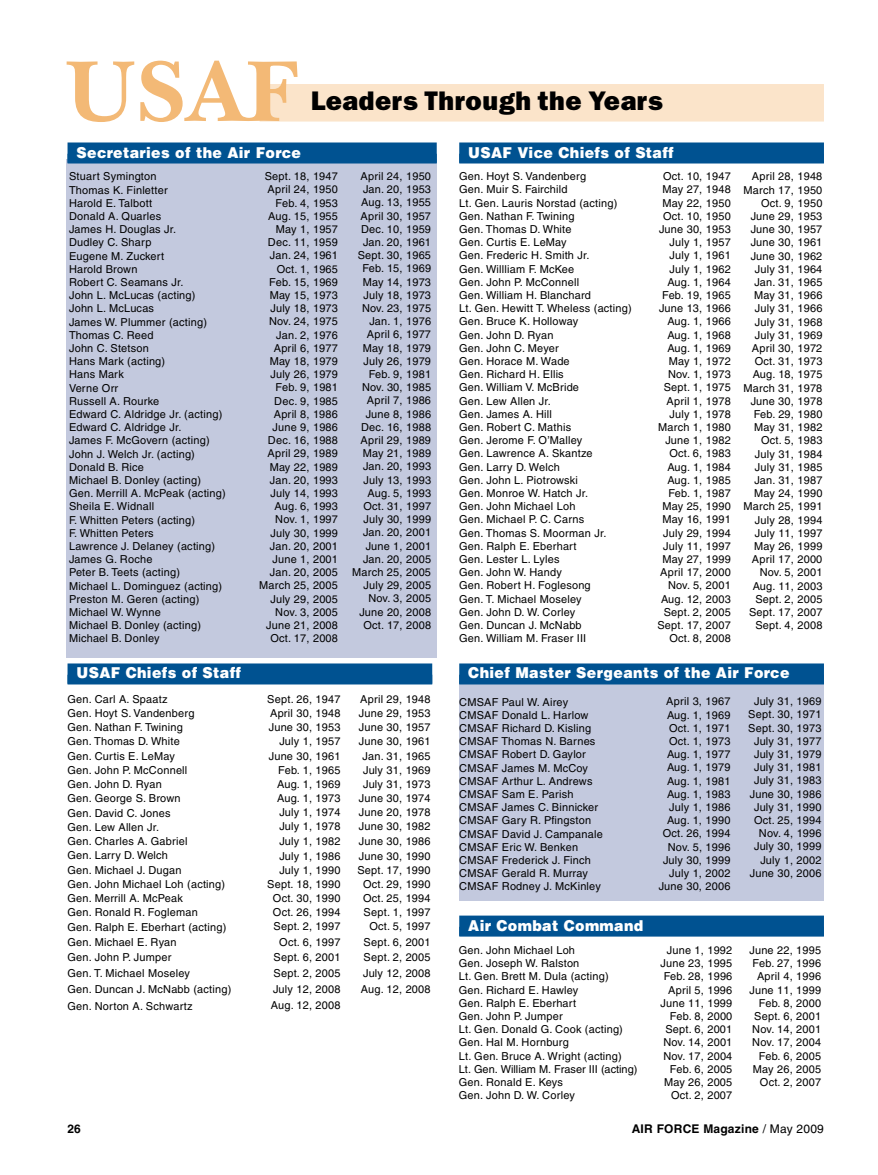
<style>
.page{position:relative;width:878px;height:1175px;background:#fff}
.page>*{position:absolute;margin:0;border:0;box-sizing:border-box;transform-origin:0 0}
.t1{font:700 90px "New Baskerville";color:#f3b976}
.t2{font:800 27px "Franklin Gothic";letter-spacing:.02em;color:#000}
.t3{font:900 15px "Helvetica";letter-spacing:.025em;color:#fff;scale:.95 1}
.t4{font:700 12px "Helvetica";letter-spacing:.02em;color:#000}
.t5{font:10.95px/13.2px "Helvetica";letter-spacing:.02em;color:#000;text-align:right}
.s1{font-weight:400}
</style>
<div class="page">
<div style="left:260px;top:84px;width:564px;height:38px;background:#fbe4ca;border:2px solid #fbe4ca"></div>
<div style="left:68px;top:663px;width:364px;height:21px;background:#005291"></div>
<div style="left:459px;top:681px;width:365px;height:219px;background:#c3c9de"></div>
<div style="left:459px;top:663px;width:365px;height:21px;background:#005291"></div>
<div style="left:459px;top:915px;width:365px;height:21px;background:#005291"></div>
<div style="left:459px;top:142px;width:365px;height:21px;background:#005291"></div>
<div style="left:66px;top:160px;width:370px;height:498px;background:#c3c9de"></div>
<div style="left:68px;top:142px;width:368px;height:21px;background:#005291"></div>
<p class="t1" style="left:65px;top:39px;width:233px">USAF</p>
<p class="t2" style="left:310px;top:85px;width:353px">Leaders Through the Years</p>
<p class="t3" style="left:76px;top:142px;width:238px">Secretaries of the Air Force</p>
<p class="t5" style="left:69px;top:170px;width:158px;text-align:left">Stuart Symington<br>Thomas K. Finletter<br>Harold E. Talbott<br>Donald A. Quarles<br>James H. Douglas Jr.<br>Dudley C. Sharp<br>Eugene M. Zuckert<br>Harold Brown<br>Robert C. Seamans Jr.<br>John L. McLucas (acting)<br>John L. McLucas<br>James W. Plummer (acting)<br>Thomas C. Reed<br>John C. Stetson<br>Hans Mark (acting)<br>Hans Mark<br>Verne Orr<br>Russell A. Rourke<br>Edward C. Aldridge Jr. (acting)<br>Edward C. Aldridge Jr.<br>James F. McGovern (acting)<br>John J. Welch Jr. (acting)<br>Donald B. Rice<br>Michael B. Donley (acting)<br>Gen. Merrill A. McPeak (acting)<br>Sheila E. Widnall<br>F. Whitten Peters (acting)<br>F. Whitten Peters<br>Lawrence J. Delaney (acting)<br>James G. Roche<br>Peter B. Teets (acting)<br>Michael L. Dominguez (acting)<br>Preston M. Geren (acting)<br>Michael W. Wynne<br>Michael B. Donley (acting)<br>Michael B. Donley</p>
<p class="t5" style="left:259px;top:170px;width:80px">Sept. 18, 1947<br>April 24, 1950<br>Feb. 4, 1953<br>Aug. 15, 1955<br>May 1, 1957<br>Dec. 11, 1959<br>Jan. 24, 1961<br>Oct. 1, 1965<br>Feb. 15, 1969<br>May 15, 1973<br>July 18, 1973<br>Nov. 24, 1975<br>Jan. 2, 1976<br>April 6, 1977<br>May 18, 1979<br>July 26, 1979<br>Feb. 9, 1981<br>Dec. 9, 1985<br>April 8, 1986<br>June 9, 1986<br>Dec. 16, 1988<br>April 29, 1989<br>May 22, 1989<br>Jan. 20, 1993<br>July 14, 1993<br>Aug. 6, 1993<br>Nov. 1, 1997<br>July 30, 1999<br>Jan. 20, 2001<br>June 1, 2001<br>Jan. 20, 2005<br>March 25, 2005<br>July 29, 2005<br>Nov. 3, 2005<br>June 21, 2008<br>Oct. 17, 2008</p>
<p class="t5" style="left:352px;top:169px;width:80px">April 24, 1950<br>Jan. 20, 1953<br>Aug. 13, 1955<br>April 30, 1957<br>Dec. 10, 1959<br>Jan. 20, 1961<br>Sept. 30, 1965<br>Feb. 15, 1969<br>May 14, 1973<br>July 18, 1973<br>Nov. 23, 1975<br>Jan. 1, 1976<br>April 6, 1977<br>May 18, 1979<br>July 26, 1979<br>Feb. 9, 1981<br>Nov. 30, 1985<br>April 7, 1986<br>June 8, 1986<br>Dec. 16, 1988<br>April 29, 1989<br>May 21, 1989<br>Jan. 20, 1993<br>July 13, 1993<br>Aug. 5, 1993<br>Oct. 31, 1997<br>July 30, 1999<br>Jan. 20, 2001<br>June 1, 2001<br>Jan. 20, 2005<br>March 25, 2005<br>July 29, 2005<br>Nov. 3, 2005<br>June 20, 2008<br>Oct. 17, 2008</p>
<p class="t3" style="left:468px;top:142px;width:218px">USAF Vice Chiefs of Staff</p>
<p class="t5" style="left:459px;top:170px;width:174px;text-align:left">Gen. Hoyt S. Vandenberg<br>Gen. Muir S. Fairchild<br>Lt. Gen. Lauris Norstad (acting)<br>Gen. Nathan F. Twining<br>Gen. Thomas D. White<br>Gen. Curtis E. LeMay<br>Gen. Frederic H. Smith Jr.<br>Gen. Willliam F. McKee<br>Gen. John P. McConnell<br>Gen. William H. Blanchard<br>Lt. Gen. Hewitt T. Wheless (acting)<br>Gen. Bruce K. Holloway<br>Gen. John D. Ryan<br>Gen. John C. Meyer<br>Gen. Horace M. Wade<br>Gen. Richard H. Ellis<br>Gen. William V. McBride<br>Gen. Lew Allen Jr.<br>Gen. James A. Hill<br>Gen. Robert C. Mathis<br>Gen. Jerome F. O’Malley<br>Gen. Lawrence A. Skantze<br>Gen. Larry D. Welch<br>Gen. John L. Piotrowski<br>Gen. Monroe W. Hatch Jr.<br>Gen. John Michael Loh<br>Gen. Michael P. C. Carns<br>Gen. Thomas S. Moorman Jr.<br>Gen. Ralph E. Eberhart<br>Gen. Lester L. Lyles<br>Gen. John W. Handy<br>Gen. Robert H. Foglesong<br>Gen. T. Michael Moseley<br>Gen. John D. W. Corley<br>Gen. Duncan J. McNabb<br>Gen. William M. Fraser III</p>
<p class="t5" style="left:657px;top:170px;width:75px">Oct. 10, 1947<br>May 27, 1948<br>May 22, 1950<br>Oct. 10, 1950<br>June 30, 1953<br>July 1, 1957<br>July 1, 1961<br>July 1, 1962<br>Aug. 1, 1964<br>Feb. 19, 1965<br>June 13, 1966<br>Aug. 1, 1966<br>Aug. 1, 1968<br>Aug. 1, 1969<br>May 1, 1972<br>Nov. 1, 1973<br>Sept. 1, 1975<br>April 1, 1978<br>July 1, 1978<br>March 1, 1980<br>June 1, 1982<br>Oct. 6, 1983<br>Aug. 1, 1984<br>Aug. 1, 1985<br>Feb. 1, 1987<br>May 25, 1990<br>May 16, 1991<br>July 29, 1994<br>July 11, 1997<br>May 27, 1999<br>April 17, 2000<br>Nov. 5, 2001<br>Aug. 12, 2003<br>Sept. 2, 2005<br>Sept. 17, 2007<br>Oct. 8, 2008</p>
<p class="t5" style="left:743px;top:170px;width:80px">April 28, 1948<br>March 17, 1950<br>Oct. 9, 1950<br>June 29, 1953<br>June 30, 1957<br>June 30, 1961<br>June 30, 1962<br>July 31, 1964<br>Jan. 31, 1965<br>May 31, 1966<br>July 31, 1966<br>July 31, 1968<br>July 31, 1969<br>April 30, 1972<br>Oct. 31, 1973<br>Aug. 18, 1975<br>March 31, 1978<br>June 30, 1978<br>Feb. 29, 1980<br>May 31, 1982<br>Oct. 5, 1983<br>July 31, 1984<br>July 31, 1985<br>Jan. 31, 1987<br>May 24, 1990<br>March 25, 1991<br>July 28, 1994<br>July 11, 1997<br>May 26, 1999<br>April 17, 2000<br>Nov. 5, 2001<br>Aug. 11, 2003<br>Sept. 2, 2005<br>Sept. 17, 2007<br>Sept. 4, 2008</p>
<p class="t3" style="left:76px;top:663px;width:174px">USAF Chiefs of Staff</p>
<p class="t5" style="left:68px;top:691px;width:160px;line-height:14.4px;text-align:left">Gen. Carl A. Spaatz<br>Gen. Hoyt S. Vandenberg<br>Gen. Nathan F. Twining<br>Gen. Thomas D. White<br>Gen. Curtis E. LeMay<br>Gen. John P. McConnell<br>Gen. John D. Ryan<br>Gen. George S. Brown<br>Gen. David C. Jones<br>Gen. Lew Allen Jr.<br>Gen. Charles A. Gabriel<br>Gen. Larry D. Welch<br>Gen. Michael J. Dugan<br>Gen. John Michael Loh (acting)<br>Gen. Merrill A. McPeak<br>Gen. Ronald R. Fogleman<br>Gen. Ralph E. Eberhart (acting)<br>Gen. Michael E. Ryan<br>Gen. John P. Jumper</p>
<p class="t5" style="left:68px;top:965px;width:165px;line-height:16.4px;text-align:left">Gen. T. Michael Moseley<br>Gen. Duncan J. McNabb (acting)<br>Gen. Norton A. Schwartz</p>
<p class="t5" style="left:267px;top:692px;width:75px;line-height:13.8px;text-align:justify">Sept. 26, 1947<br>April 30, 1948<br>June 30, 1953</p>
<p class="t5" style="left:267px;top:734px;width:75px;line-height:14.2px">July 1, 1957<br>June 30, 1961<br>Feb. 1, 1965<br>Aug. 1, 1969<br>Aug. 1, 1973<br>July 1, 1974<br>July 1, 1978<br>July 1, 1982<br>July 1, 1986<br>July 1, 1990<br>Sept. 18, 1990<br>Oct. 30, 1990<br>Oct. 26, 1994<br>Sept. 2, 1997</p>
<p class="t5" style="left:273px;top:934px;width:68px;line-height:14.9px;text-align:center">Oct. 6, 1997<br>Sept. 6, 2001</p>
<p class="t5" style="left:271px;top:964px;width:71px;line-height:16.4px;text-align:justify">Sept. 2, 2005<br>July 12, 2008<br>Aug. 12, 2008</p>
<p class="t5" style="left:359px;top:692px;width:73px;line-height:13.8px;text-align:justify">April 29, 1948<br>June 29, 1953<br>June 30, 1957</p>
<p class="t5" style="left:357px;top:734px;width:75px;line-height:14.2px">June 30, 1961<br>Jan. 31, 1965<br>July 31, 1969<br>July 31, 1973<br>June 30, 1974<br>June 20, 1978<br>June 30, 1982<br>June 30, 1986<br>June 30, 1990<br>Sept. 17, 1990<br>Oct. 29, 1990<br>Oct. 25, 1994<br>Sept. 1, 1997<br>Oct. 5, 1997</p>
<p class="t5" style="left:363px;top:934px;width:68px;line-height:14.9px;text-align:left">Sept. 6, 2001<br>Sept. 2, 2005</p>
<p class="t5" style="left:361px;top:964px;width:71px;line-height:16.5px;text-align:left">July 12, 2008<br>Aug. 12, 2008</p>
<p class="t3" style="left:468px;top:663px;width:340px">Chief Master Sergeants of the Air Force</p>
<p class="t5" style="left:459px;top:695px;width:145px;text-align:left">CMSAF Paul W. Airey<br>CMSAF Donald L. Harlow<br>CMSAF Richard D. Kisling<br>CMSAF Thomas N. Barnes<br>CMSAF Robert D. Gaylor<br>CMSAF James M. McCoy<br>CMSAF Arthur L. Andrews<br>CMSAF Sam E. Parish<br>CMSAF James C. Binnicker<br>CMSAF Gary R. Pfingston<br>CMSAF David J. Campanale<br>CMSAF Eric W. Benken<br>CMSAF Frederick J. Finch<br>CMSAF Gerald R. Murray<br>CMSAF Rodney J. McKinley</p>
<p class="t5" style="left:658px;top:695px;width:73px">April 3, 1967<br>Aug. 1, 1969<br>Oct. 1, 1971<br>Oct. 1, 1973<br>Aug. 1, 1977<br>Aug. 1, 1979<br>Aug. 1, 1981<br>Aug. 1, 1983<br>July 1, 1986<br>Aug. 1, 1990<br>Oct. 26, 1994<br>Nov. 5, 1996<br>July 30, 1999<br>July 1, 2002<br>June 30, 2006</p>
<p class="t5" style="left:748px;top:694px;width:75px">July 31, 1969<br>Sept. 30, 1971<br>Sept. 30, 1973<br>July 31, 1977<br>July 31, 1979<br>July 31, 1981<br>July 31, 1983<br>June 30, 1986<br>July 31, 1990<br>Oct. 25, 1994<br>Nov. 4, 1996<br>July 30, 1999<br>July 1, 2002<br>June 30, 2006</p>
<p class="t3" style="left:468px;top:915px;width:186px">Air Combat Command</p>
<p class="t5" style="left:660px;top:943px;width:73px">June 1, 1992<br>June 23, 1995<br>Feb. 28, 1996<br>April 5, 1996<br>June 11, 1999<br>Feb. 8, 2000<br>Sept. 6, 2001<br>Nov. 14, 2001<br>Nov. 17, 2004<br>Feb. 6, 2005<br>May 26, 2005<br>Oct. 2, 2007</p>
<p class="t5" style="left:459px;top:943px;width:180px;text-align:left">Gen. John Michael Loh<br>Gen. Joseph W. Ralston<br>Lt. Gen. Brett M. Dula (acting)<br>Gen. Richard E. Hawley<br>Gen. Ralph E. Eberhart<br>Gen. John P. Jumper<br>Lt. Gen. Donald G. Cook (acting)<br>Gen. Hal M. Hornburg<br>Lt. Gen. Bruce A. Wright (acting)<br>Lt. Gen. William M. Fraser III (acting)<br>Gen. Ronald E. Keys<br>Gen. John D. W. Corley</p>
<p class="t5" style="left:749px;top:943px;width:73px">June 22, 1995<br>Feb. 27, 1996<br>April 4, 1996<br>June 11, 1999<br>Feb. 8, 2000<br>Sept. 6, 2001<br>Nov. 14, 2001<br>Nov. 17, 2004<br>Feb. 6, 2005<br>May 26, 2005<br>Oct. 2, 2007</p>
<p class="t4" style="left:67px;top:1121px;width:15px">26</p>
<p class="t4" style="left:631px;top:1121px;width:194px">AIR FORCE Magazine <span class="s1">/ May 2009</span></p>
</div>
